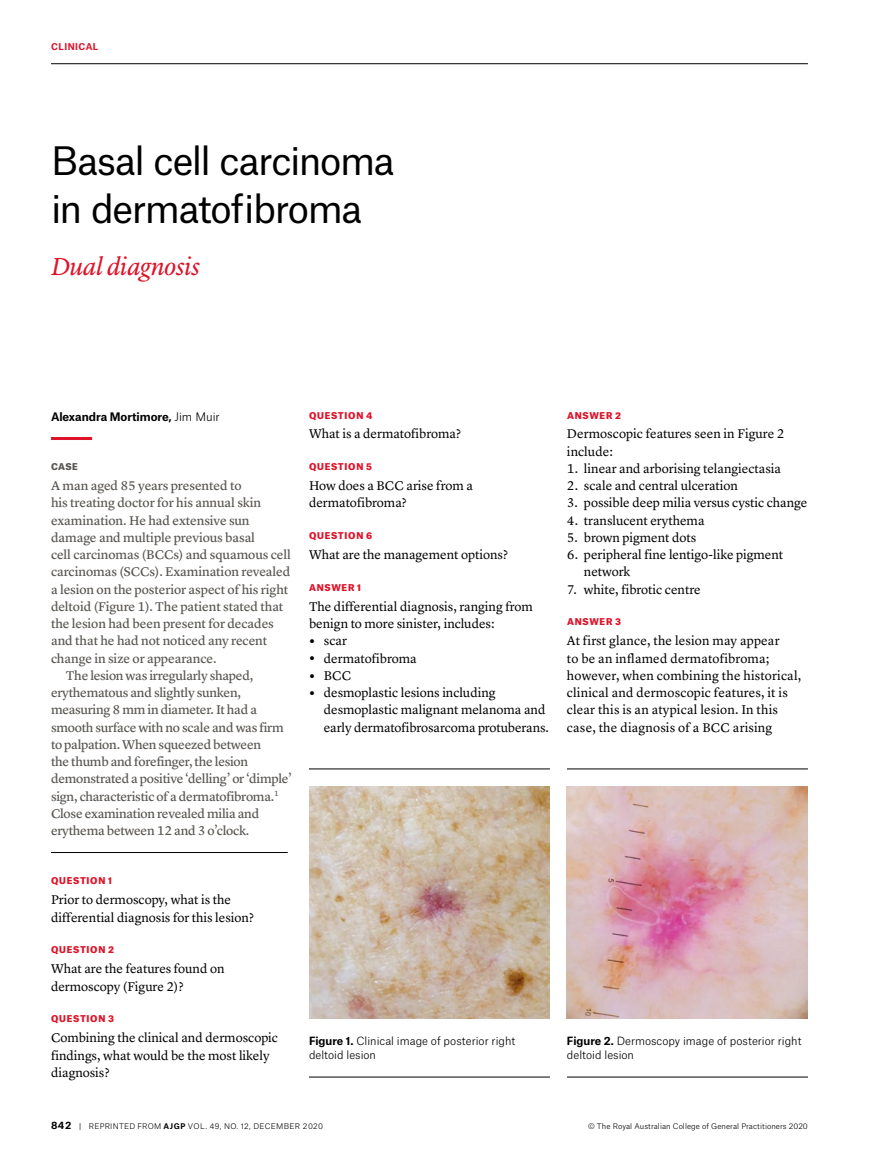
<style>
.page{position:relative;width:893px;height:1170px;background:#fff}
.page>*{position:absolute;margin:0;border:0;box-sizing:border-box;transform-origin:0 0}
.t1{font:37.5px/47.2px "Atlas Grotesk";letter-spacing:-.035em;color:#000}
.t2{font:italic 25.5px "Lyon Text";letter-spacing:-.015em;color:#de1329}
.t3{font:13.2px/17.2px "Lyon Text";color:#000}
.t4{font:13.2px "Lyon Text Regular No.2";letter-spacing:-.015em;color:#595652}
.t5{font:700 11.25px "Atlas Grotesk";letter-spacing:-.005em;color:#000}
.t6{font:300 10.8px/14px "Atlas Grotesk";color:#000}
.t7{font:900 9px "Atlas Grotesk";letter-spacing:.08em;color:#de1329}
.t8{font:700 9px "Atlas Grotesk";letter-spacing:.05em;color:#de1329}
.t9{font:900 9px "Atlas Grotesk";color:#595652}
.t10{font:300 7.5px "Atlas Grotesk";letter-spacing:.01em;color:#000}
.t11{font:300 7.5px "Atlas Grotesk";letter-spacing:.04em;color:#000}
.s1{font-weight:300}
.s2{font-weight:700;font-size:18px}
.s3{font-weight:700}
.s4{font-weight:700;font-size:9.75px}
.s5{font-weight:400}
</style>
<div class="page">
<hr style="left:51px;top:63px;width:757px;height:1px;background:#000">
<hr style="left:51px;top:437px;width:41px;height:3px;background:#de1329">
<hr style="left:51px;top:852px;width:237px;height:1px;background:#000">
<img style="left:309px;top:786px;width:241px;height:232px">
<hr style="left:309px;top:768px;width:241px;height:1px;background:#000">
<hr style="left:309px;top:1076px;width:241px;height:1px;background:#000">
<img style="left:567px;top:786px;width:241px;height:232px">
<hr style="left:567px;top:768px;width:241px;height:1px;background:#000">
<hr style="left:567px;top:1076px;width:241px;height:1px;background:#000">
<p class="t8" style="left:51px;top:40px;width:49px">CLINICAL</p>
<h1 class="t1" style="left:51px;top:133px;width:345px">Basal cell carcinoma in dermatofibroma</h1>
<h2 class="t2" style="left:51px;top:247px;width:150px">Dual diagnosis</h2>
<p class="t5" style="left:51px;top:407px;width:170px">Alexandra Mortimore, <span class="s1">Jim Muir</span></p>
<p class="t9" style="left:51px;top:459px;width:28px">CASE</p>
<p class="t4" style="left:51px;top:475px;width:192px">A man aged 85 years presented to</p>
<p class="t4" style="left:51px;top:493px;width:212px">his treating doctor for his annual skin</p>
<p class="t4" style="left:51px;top:510px;width:200px">examination. He had extensive sun</p>
<p class="t4" style="left:51px;top:527px;width:206px">damage and multiple previous basal</p>
<p class="t4" style="left:51px;top:544px;width:241px">cell carcinomas (BCCs) and squamous cell</p>
<p class="t4" style="left:51px;top:562px;width:241px">carcinomas (SCCs). Examination revealed</p>
<p class="t4" style="left:51px;top:579px;width:239px">a lesion on the posterior aspect of his right</p>
<p class="t4" style="left:51px;top:596px;width:234px">deltoid (Figure 1). The patient stated that</p>
<p class="t4" style="left:51px;top:613px;width:224px">the lesion had been present for decades</p>
<p class="t4" style="left:51px;top:630px;width:218px">and that he had not noticed any recent</p>
<p class="t4" style="left:51px;top:648px;width:167px">change in size or appearance.</p>
<p class="t4" style="left:66px;top:665px;width:189px">The lesion was irregularly shaped,</p>
<p class="t4" style="left:51px;top:682px;width:192px">erythematous and slightly sunken,</p>
<p class="t4" style="left:51px;top:699px;width:208px">measuring 8 mm in diameter. It had a</p>
<p class="t4" style="left:51px;top:717px;width:234px">smooth surface with no scale and was firm</p>
<p class="t4" style="left:51px;top:734px;width:212px">to palpation. When squeezed between</p>
<p class="t4" style="left:51px;top:751px;width:199px">the thumb and forefinger, the lesion</p>
<p class="t4" style="left:51px;top:768px;width:242px">demonstrated a positive ‘delling’ or ‘dimple’</p>
<p class="t4" style="left:51px;top:786px;width:229px">sign, characteristic of a dermatofibroma.<sup>1</sup></p>
<p class="t4" style="left:51px;top:803px;width:210px">Close examination revealed milia and</p>
<p class="t4" style="left:51px;top:820px;width:200px">erythema between 12 and 3 o’clock.</p>
<p class="t7" style="left:51px;top:873px;width:62px">QUESTION 1</p>
<p class="t3" style="left:51px;top:890px;width:205px">Prior to dermoscopy, what is the differential diagnosis for this lesion?</p>
<p class="t7" style="left:51px;top:942px;width:64px">QUESTION 2</p>
<p class="t3" style="left:51px;top:959px;width:175px">What are the features found on dermoscopy (Figure 2)?</p>
<p class="t7" style="left:51px;top:1011px;width:64px">QUESTION 3</p>
<p class="t3" style="left:51px;top:1028px;width:229px">Combining the clinical and dermoscopic findings, what would be the most likely diagnosis?</p>
<p class="t7" style="left:309px;top:408px;width:65px">QUESTION 4</p>
<p class="t3" style="left:309px;top:424px;width:154px">What is a dermatofibroma?</p>
<p class="t7" style="left:309px;top:459px;width:64px">QUESTION 5</p>
<p class="t3" style="left:309px;top:476px;width:165px">How does a BCC arise from a dermatofibroma?</p>
<p class="t7" style="left:309px;top:528px;width:65px">QUESTION 6</p>
<p class="t3" style="left:309px;top:545px;width:201px">What are the management options?</p>
<p class="t7" style="left:309px;top:580px;width:54px">ANSWER 1</p>
<p class="t3" style="left:309px;top:596px;width:226px">The differential diagnosis, ranging from benign to more sinister, includes:</p>
<p class="t3" style="left:309px;top:631px;width:40px"><span class="s2">•</span> scar</p>
<p class="t3" style="left:309px;top:648px;width:109px"><span class="s2">•</span> dermatofibroma</p>
<p class="t3" style="left:309px;top:665px;width:44px"><span class="s2">•</span> BCC</p>
<p class="t3" style="left:324px;top:683px;width:227px;text-indent:-15px"><span class="s2">•</span> desmoplastic lesions including desmoplastic malignant melanoma and early dermatofibrosarcoma protuberans.</p>
<p class="t7" style="left:567px;top:408px;width:56px">ANSWER 2</p>
<p class="t3" style="left:567px;top:424px;width:219px">Dermoscopic features seen in Figure 2 include:</p>
<p class="t3" style="left:567px;top:458px;width:216px">1. linear and arborising telangiectasia</p>
<p class="t3" style="left:567px;top:476px;width:172px">2. scale and central ulceration</p>
<p class="t3" style="left:567px;top:493px;width:242px">3. possible deep milia versus cystic change</p>
<p class="t3" style="left:567px;top:510px;width:139px">4. translucent erythema</p>
<p class="t3" style="left:567px;top:527px;width:131px">5. brown pigment dots</p>
<p class="t3" style="left:584px;top:545px;width:201px;text-indent:-17px">6. peripheral fine lentigo-like pigment network</p>
<p class="t3" style="left:567px;top:579px;width:135px">7. white, fibrotic centre</p>
<p class="t7" style="left:567px;top:614px;width:56px">ANSWER 3</p>
<p class="t3" style="left:567px;top:631px;width:236px">At first glance, the lesion may appear<br>to be an inflamed dermatofibroma; however, when combining the historical, clinical and dermoscopic features, it is clear this is an atypical lesion. In this case, the diagnosis of a BCC arising</p>
<p class="t6" style="left:309px;top:1032px;width:208px"><span class="s3">Figure 1.</span> Clinical image of posterior right deltoid lesion</p>
<p class="t6" style="left:567px;top:1032px;width:236px"><span class="s3">Figure 2.</span> Dermoscopy image of posterior right deltoid lesion</p>
<p class="t11" style="left:51px;top:1119px;width:273px"><span class="s4">842</span> <span class="s5">|</span> REPRINTED FROM <span class="s3">AJGP</span> VOL. 49, NO. 12, DECEMBER 2020</p>
<p class="t10" style="left:588px;top:1119px;width:221px">© The Royal Australian College of General Practitioners 2020</p>
</div>
